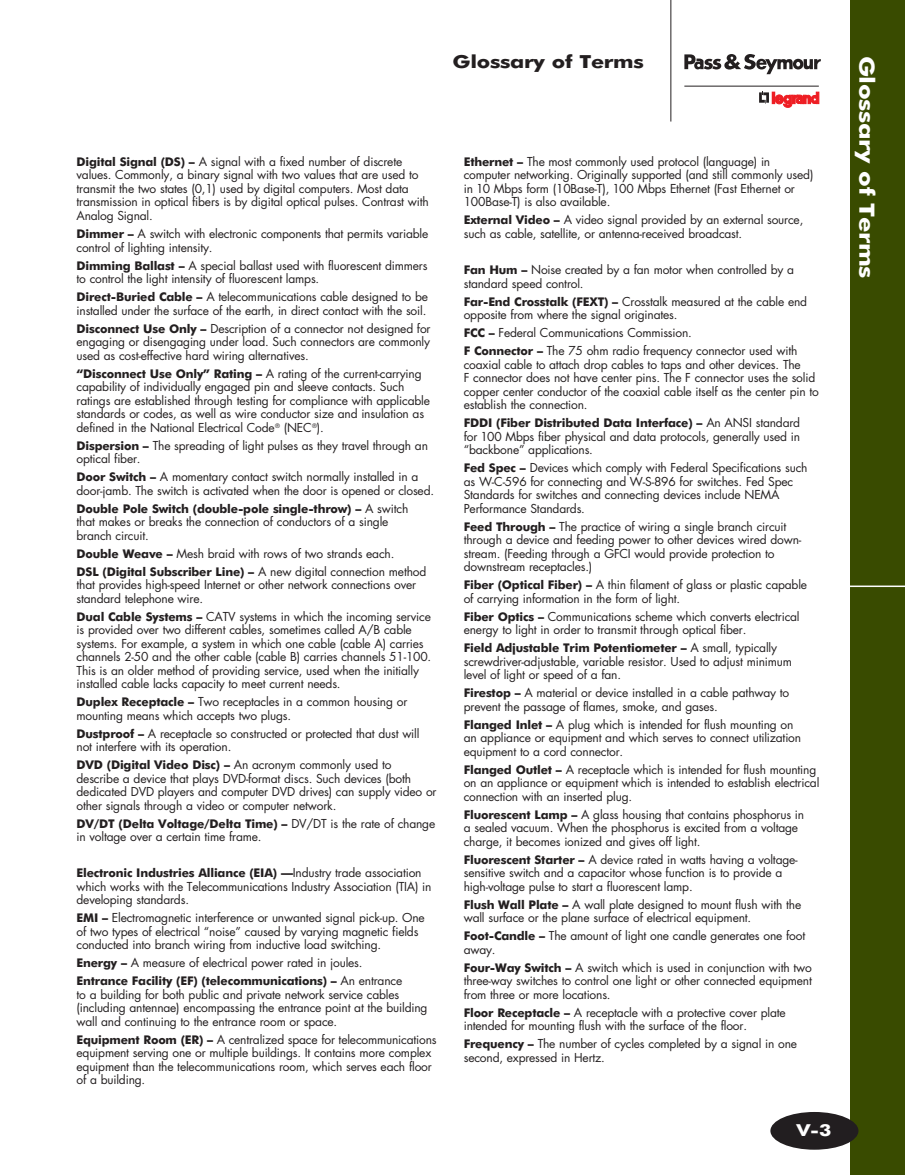
<style>
.page{position:relative;width:905px;height:1175px;background:#fff}
.page>*{position:absolute;margin:0;border:0;box-sizing:border-box;transform-origin:0 0}
.side-bars{font:700 21px "Futura BT";letter-spacing:-.015em;color:#fff;scale:1.2 1}
.Head{font:700 18px "Futura BT";letter-spacing:-.015em;color:#231f20;scale:1.2 1}
.t1{font:700 16.5px "Futura BT";color:#fff;scale:1.2 1}
.glossary{font:12px/13.5px "Futura Std";letter-spacing:-.015em;color:#231f20}
.s1{font-family:"Futura BT";font-weight:700}
</style>
<div class="page">
<div style="left:850px;top:0;width:54px;height:1174px;background:#394b00"></div>
<hr style="left:847px;top:585px;width:57px;height:2px;background:#fff">
<hr style="left:684px;top:86px;width:134px;height:1px;background:#231f20">
<svg style="left:684px;top:54px;width:136px;height:20px"></svg>
<svg style="left:759px;top:91px;width:60px;height:16px"></svg>
<hr style="left:670px;top:0;width:1px;height:121px;background:#231f20">
<div style="left:770px;top:1112px;width:88px;height:37px;background:#221e20;border-radius:50%"></div>
<p class="Head" style="left:452px;top:51px;width:161px">Glossary of Terms</p>
<p class="glossary" style="left:76px;top:155px;width:354px"><span class="s1">Digital Signal (DS) –</span> A signal with a fixed number of discrete values. Commonly, a binary signal with two values that are used to transmit the two states (0,1) used by digital computers. Most data transmission in optical fibers is by digital optical pulses. Contrast with Analog Signal.</p>
<p class="glossary" style="left:76px;top:227px;width:353px"><span class="s1">Dimmer –</span> A switch with electronic components that permits variable control of lighting intensity.</p>
<p class="glossary" style="left:76px;top:258px;width:352px"><span class="s1">Dimming Ballast –</span> A special ballast used with fluorescent dimmers to control the light intensity of fluorescent lamps.</p>
<p class="glossary" style="left:76px;top:290px;width:353px"><span class="s1">Direct-Buried Cable –</span> A telecommunications cable designed to be installed under the surface of the earth, in direct contact with the soil.</p>
<p class="glossary" style="left:76px;top:321px;width:355px;text-align:justify"><span class="s1">Disconnect Use Only –</span> Description of a connector not designed for engaging or disengaging under load. Such connectors are commonly used as cost-effective hard wiring alternatives.</p>
<p class="glossary" style="left:76px;top:366px;width:355px"><span class="s1">“Disconnect Use Only” Rating –</span> A rating of the current-carrying capability of individually engaged pin and sleeve contacts. Such ratings are established through testing for compliance with applicable standards or codes, as well as wire conductor size and insulation as defined in the National Electrical Code<sup>®</sup> (NEC<sup>®</sup>).</p>
<p class="glossary" style="left:76px;top:438px;width:353px"><span class="s1">Dispersion –</span> The spreading of light pulses as they travel through an optical fiber.</p>
<p class="glossary" style="left:76px;top:470px;width:359px"><span class="s1">Door Switch –</span> A momentary contact switch normally installed in a door-jamb. The switch is activated when the door is opened or closed.</p>
<p class="glossary" style="left:76px;top:501px;width:333px"><span class="s1">Double Pole Switch (double-pole single-throw) –</span> A switch that makes or breaks the connection of conductors of a single branch circuit.</p>
<p class="glossary" style="left:76px;top:546px;width:319px"><span class="s1">Double Weave –</span> Mesh braid with rows of two strands each.</p>
<p class="glossary" style="left:76px;top:564px;width:351px"><span class="s1">DSL (Digital Subscriber Line) –</span> A new digital connection method that provides high-speed Internet or other network connections over standard telephone wire.</p>
<p class="glossary" style="left:76px;top:609px;width:356px"><span class="s1">Dual Cable Systems –</span> CATV systems in which the incoming service is provided over two different cables, sometimes called A/B cable systems. For example, a system in which one cable (cable A) carries channels 2-50 and the other cable (cable B) carries channels 51-100.<br>This is an older method of providing service, used when the initially installed cable lacks capacity to meet current needs.</p>
<p class="glossary" style="left:76px;top:695px;width:332px"><span class="s1">Duplex Receptacle –</span> Two receptacles in a common housing or mounting means which accepts two plugs.</p>
<p class="glossary" style="left:76px;top:726px;width:344px"><span class="s1">Dustproof –</span> A receptacle so constructed or protected that dust will not interfere with its operation.</p>
<p class="glossary" style="left:76px;top:758px;width:361px"><span class="s1">DVD (Digital Video Disc) –</span> An acronym commonly used to describe a device that plays DVD-format discs. Such devices (both dedicated DVD players and computer DVD drives) can supply video or other signals through a video or computer network.</p>
<p class="glossary" style="left:76px;top:816px;width:360px"><span class="s1">DV/DT (Delta Voltage/Delta Time) –</span> DV/DT is the rate of change in voltage over a certain time frame.</p>
<p class="glossary" style="left:76px;top:866px;width:356px"><span class="s1">Electronic Industries Alliance (EIA) —</span>Industry trade association which works with the Telecommunications Industry Association (TIA) in developing standards.</p>
<p class="glossary" style="left:76px;top:911px;width:350px"><span class="s1">EMI –</span> Electromagnetic interference or unwanted signal pick-up. One of two types of electrical “noise” caused by varying magnetic fields conducted into branch wiring from inductive load switching.</p>
<p class="glossary" style="left:76px;top:956px;width:287px"><span class="s1">Energy –</span> A measure of electrical power rated in joules.</p>
<p class="glossary" style="left:76px;top:974px;width:352px"><span class="s1">Entrance Facility (EF) (telecommunications) –</span> An entrance<br>to a building for both public and private network service cables (including antennae) encompassing the entrance point at the building wall and continuing to the entrance room or space.</p>
<p class="glossary" style="left:76px;top:1032px;width:362px"><span class="s1">Equipment Room (ER) –</span> A centralized space for telecommunications equipment serving one or multiple buildings. It contains more complex equipment than the telecommunications room, which serves each floor of a building.</p>
<p class="glossary" style="left:464px;top:155px;width:351px"><span class="s1">Ethernet –</span> The most commonly used protocol (language) in computer networking. Originally supported (and still commonly used) in 10 Mbps form (10Base-T), 100 Mbps Ethernet (Fast Ethernet or 100Base-T) is also available.</p>
<p class="glossary" style="left:464px;top:213px;width:341px"><span class="s1">External Video –</span> A video signal provided by an external source, such as cable, satellite, or antenna-received broadcast.</p>
<p class="glossary" style="left:464px;top:263px;width:332px"><span class="s1">Fan Hum –</span> Noise created by a fan motor when controlled by a standard speed control.</p>
<p class="glossary" style="left:464px;top:294px;width:345px"><span class="s1">Far-End Crosstalk (FEXT) –</span> Crosstalk measured at the cable end opposite from where the signal originates.</p>
<p class="glossary" style="left:464px;top:326px;width:230px"><span class="s1">FCC –</span> Federal Communications Commission.</p>
<p class="glossary" style="left:464px;top:344px;width:356px"><span class="s1">F Connector –</span> The 75 ohm radio frequency connector used with coaxial cable to attach drop cables to taps and other devices. The<br>F connector does not have center pins. The F connector uses the solid copper center conductor of the coaxial cable itself as the center pin to establish the connection.</p>
<p class="glossary" style="left:464px;top:416px;width:338px;text-align:justify"><span class="s1">FDDI (Fiber Distributed Data Interface) –</span> An ANSI standard for 100 Mbps fiber physical and data protocols, generally used in “backbone” applications.</p>
<p class="glossary" style="left:464px;top:461px;width:345px"><span class="s1">Fed Spec –</span> Devices which comply with Federal Specifications such as W-C-596 for connecting and W-S-896 for switches. Fed Spec Standards for switches and connecting devices include NEMA Performance Standards.</p>
<p class="glossary" style="left:464px;top:519px;width:339px"><span class="s1">Feed Through –</span> The practice of wiring a single branch circuit through a device and feeding power to other devices wired down&shy;stream. (Feeding through a GFCI would provide protection to downstream receptacles.)</p>
<p class="glossary" style="left:464px;top:578px;width:345px"><span class="s1">Fiber (Optical Fiber) –</span> A thin filament of glass or plastic capable of carrying information in the form of light.</p>
<p class="glossary" style="left:464px;top:609px;width:337px"><span class="s1">Fiber Optics –</span> Communications scheme which converts electrical energy to light in order to transmit through optical fiber.</p>
<p class="glossary" style="left:464px;top:641px;width:330px"><span class="s1">Field Adjustable Trim Potentiometer –</span> A small, typically screwdriver-adjustable, variable resistor. Used to adjust minimum level of light or speed of a fan.</p>
<p class="glossary" style="left:464px;top:686px;width:327px"><span class="s1">Firestop –</span> A material or device installed in a cable pathway to prevent the passage of flames, smoke, and gases.</p>
<p class="glossary" style="left:464px;top:717px;width:339px"><span class="s1">Flanged Inlet –</span> A plug which is intended for flush mounting on an appliance or equipment and which serves to connect utilization equipment to a cord connector.</p>
<p class="glossary" style="left:464px;top:762px;width:357px"><span class="s1">Flanged Outlet –</span> A receptacle which is intended for flush mounting on an appliance or equipment which is intended to establish electrical connection with an inserted plug.</p>
<p class="glossary" style="left:464px;top:807px;width:342px"><span class="s1">Fluorescent Lamp –</span> A glass housing that contains phosphorus in a sealed vacuum. When the phosphorus is excited from a voltage charge, it becomes ionized and gives off light.</p>
<p class="glossary" style="left:464px;top:852px;width:335px"><span class="s1">Fluorescent Starter –</span> A device rated in watts having a voltage&shy;sensitive switch and a capacitor whose function is to provide a high-voltage pulse to start a fluorescent lamp.</p>
<p class="glossary" style="left:464px;top:897px;width:339px"><span class="s1">Flush Wall Plate –</span> A wall plate designed to mount flush with the wall surface or the plane surface of electrical equipment.</p>
<p class="glossary" style="left:464px;top:929px;width:343px"><span class="s1">Foot-Candle –</span> The amount of light one candle generates one foot away.</p>
<p class="glossary" style="left:464px;top:960px;width:349px;text-align:justify"><span class="s1">Four-Way Switch –</span> A switch which is used in conjunction with two three-way switches to control one light or other connected equipment from three or more locations.</p>
<p class="glossary" style="left:464px;top:1005px;width:323px"><span class="s1">Floor Receptacle –</span> A receptacle with a protective cover plate intended for mounting flush with the surface of the floor.</p>
<p class="glossary" style="left:464px;top:1037px;width:335px"><span class="s1">Frequency –</span> The number of cycles completed by a signal in one second, expressed in Hertz.</p>
<p class="t1" style="left:796px;top:1119px;width:31px">V-3</p>
<p class="side-bars" style="left:879px;top:56px;width:187px;rotate:90deg">Glossary of Terms</p>
</div>
